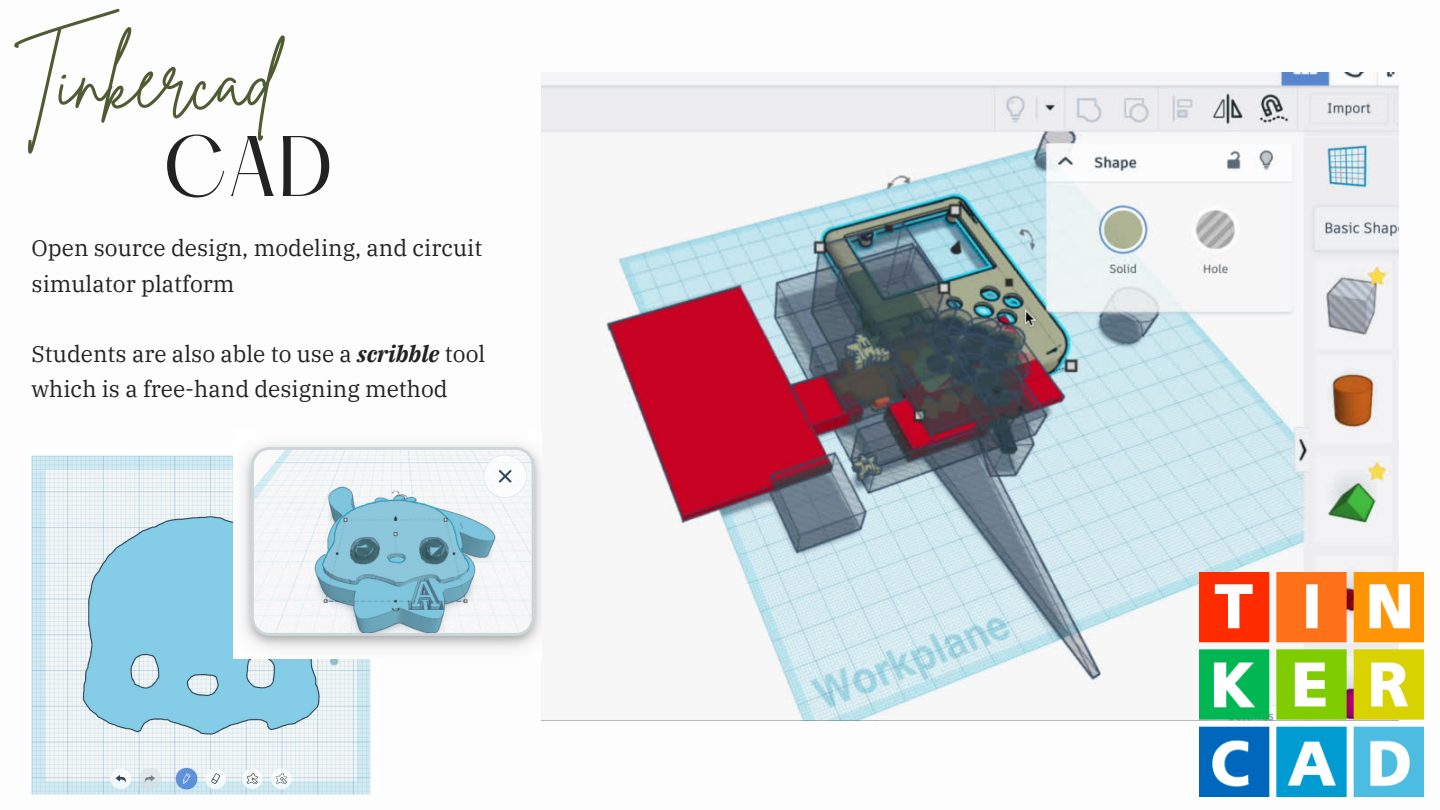
<style>
.page{position:relative;width:1440px;height:810px;background:#fff}
.page>*{position:absolute;margin:0;border:0;box-sizing:border-box;transform-origin:0 0}
.t1{font:81px "Brittany Signature";color:#4f5b32}
.t2{font:75px "Hatton";color:#222}
.t3{font:22.7px/35.2px "IBM Plex Serif";color:#222}
.s1{font-weight:700;font-style:italic}
</style>
<div class="page">
<img style="left:541px;top:72px;width:857px;height:648px">
<img style="left:1199px;top:573px;width:224px;height:224px">
<img style="left:32px;top:455px;width:339px;height:340px">
<img style="left:233px;top:431px;width:309px;height:227px">
<h1 class="t1" style="left:15px;top:27px;width:262px">Tinkercad</h1>
<h2 class="t2" style="left:163px;top:132px;width:173px">CAD</h2>
<p class="t3" style="left:32px;top:230px;width:452px">Open source design, modeling, and circuit simulator platform</p>
<p class="t3" style="left:32px;top:336px;width:455px">Students are also able to use a <span class="s1">scribble</span> tool which is a free-hand designing method</p>
</div>
